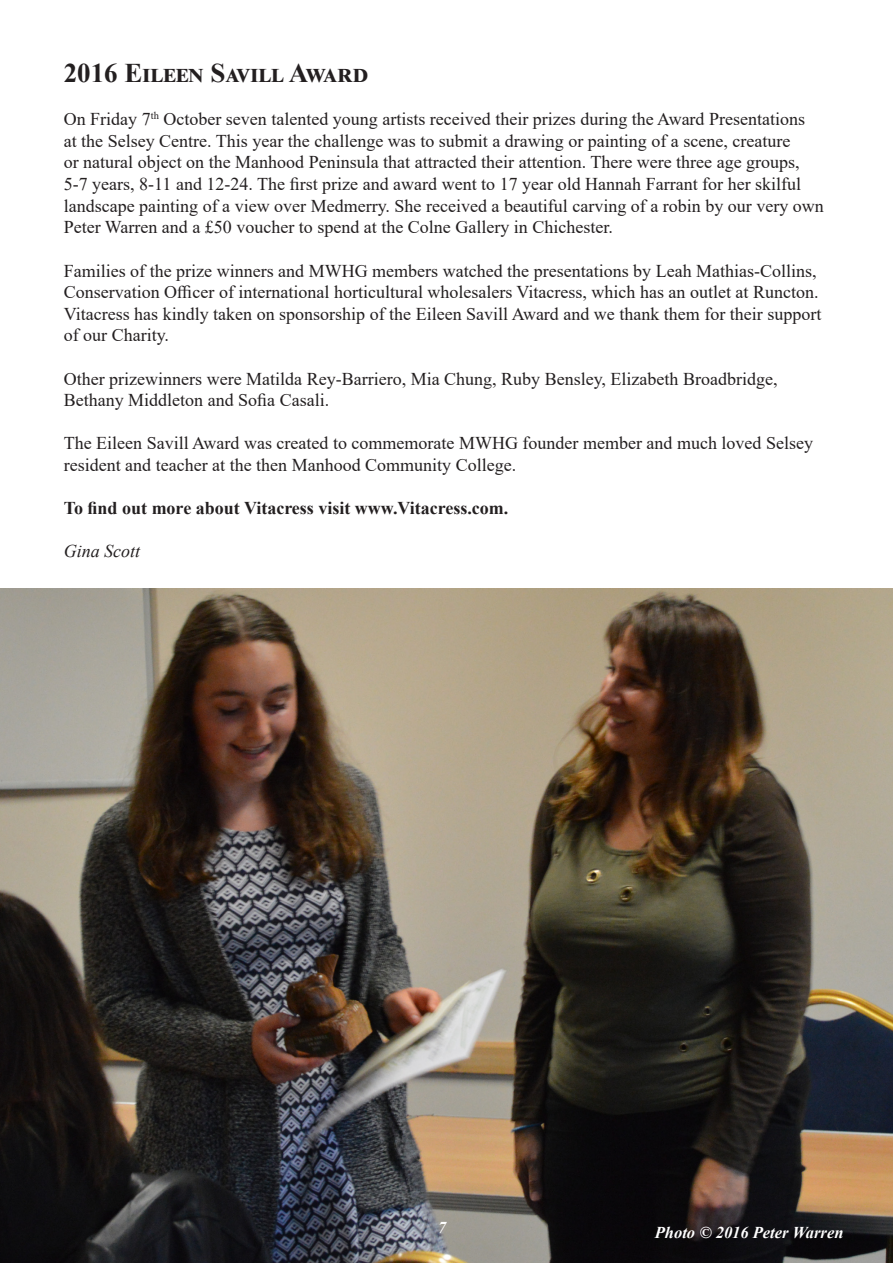
<style>
.page{position:relative;width:893px;height:1263px;background:#fff}
.page>*{position:absolute;margin:0;border:0;box-sizing:border-box;transform-origin:0 0}
.t1{font:700 27px "Times New Roman";letter-spacing:.015em;color:#231f20}
.t2{font:18px/21.6px "Times New Roman";color:#231f20}
.t3{font:700 18px "Times New Roman";color:#231f20}
.t4{font:italic 18px "Times New Roman";color:#231f20}
.t5{font:italic 700 16.5px "Times New Roman";color:#fff}
</style>
<div class="page">
<img style="left:0;top:588px;width:893px;height:675px">
<h1 class="t1" style="left:64px;top:54px;width:306px">2016 Eileen Savill Award</h1>
<p class="t2" style="left:64px;top:108px;width:762px">On Friday 7<sup>th</sup> October seven talented young artists received their prizes during the Award Presentations<br>at the Selsey Centre. This year the challenge was to submit a drawing or painting of a scene, creature<br>or natural object on the Manhood Peninsula that attracted their attention. There were three age groups, 5-7 years, 8-11 and 12-24. The first prize and award went to 17 year old Hannah Farrant for her skilful landscape painting of a view over Medmerry. She received a beautiful carving of a robin by our very own Peter Warren and a £50 voucher to spend at the Colne Gallery in Chichester.</p>
<p class="t2" style="left:64px;top:259px;width:759px">Families of the prize winners and MWHG members watched the presentations by Leah Mathias-Collins, Conservation Officer of international horticultural wholesalers Vitacress, which has an outlet at Runcton.<br>Vitacress has kindly taken on sponsorship of the Eileen Savill Award and we thank them for their support of our Charity.</p>
<p class="t2" style="left:64px;top:367px;width:715px">Other prizewinners were Matilda Rey-Barriero, Mia Chung, Ruby Bensley, Elizabeth Broadbridge,<br>Bethany Middleton and Sofia Casali.</p>
<p class="t2" style="left:64px;top:432px;width:751px">The Eileen Savill Award was created to commemorate MWHG founder member and much loved Selsey resident and teacher at the then Manhood Community College.</p>
<p class="t3" style="left:64px;top:495px;width:446px">To find out more about Vitacress visit www.Vitacress.com.</p>
<p class="t4" style="left:64px;top:539px;width:78px">Gina Scott</p>
<p class="t5" style="left:438px;top:1215px;width:10px">7</p>
<p class="t5" style="left:655px;top:1221px;width:190px">Photo © 2016 Peter Warren</p>
</div>
